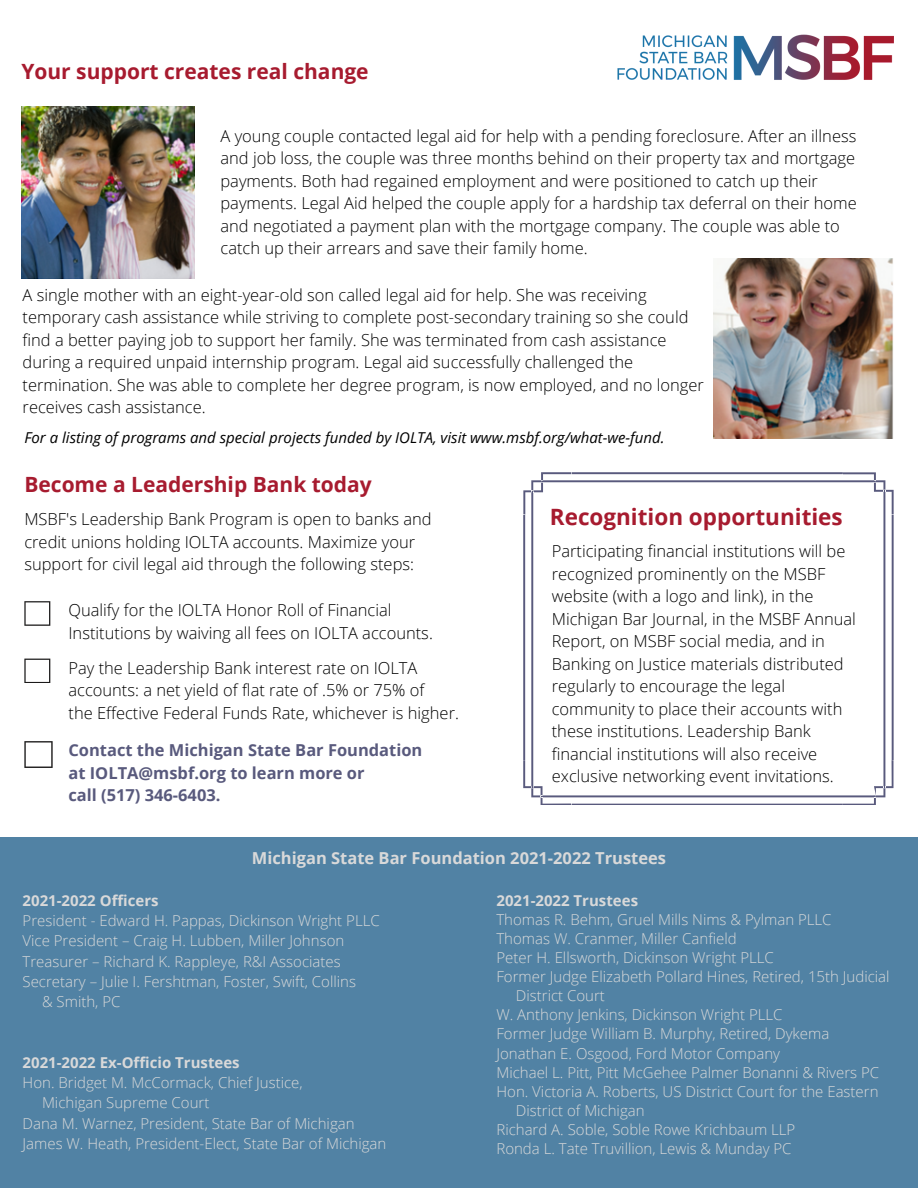
<style>
.page{position:relative;width:918px;height:1188px;background:#fff}
.page>*{position:absolute;margin:0;border:0;box-sizing:border-box;transform-origin:0 0}
.t1{font:700 22.5px "Open Sans";color:#a71b2f}
.t2{font:700 21px "Open Sans";color:#a71b2f}
.t3{font:300 16.5px/22.5px "Open Sans";color:#000}
.t4{font:700 16.5px/22.5px "Open Sans";color:#595a7d}
.t5{font:700 16.5px "Open Sans";color:#d9d9d9}
.t6{font:300 15px "Open Sans";color:#d9d9d9}
.t7{font:italic 15px "Open Sans";color:#000}
.t8{font:700 15px "Open Sans";color:#d9d9d9}
</style>
<div class="page">
<div style="left:0;top:837px;width:918px;height:351px;background:#5182a4"></div>
<svg style="left:523px;top:472px;width:371px;height:333px"></svg>
<svg style="left:24px;top:601px;width:26px;height:25px"></svg>
<svg style="left:24px;top:659px;width:26px;height:24px"></svg>
<img style="left:714px;top:258px;width:179px;height:180px">
<img style="left:21px;top:106px;width:174px;height:172px">
<img style="left:617px;top:34px;width:277px;height:46px">
<svg style="left:24px;top:741px;width:29px;height:27px"></svg>
<p class="t2" style="left:21px;top:57px;width:349px">Your support creates real change</p>
<p class="t3" style="left:221px;top:124px;width:638px">A young couple contacted legal aid for help with a pending foreclosure. After an illness and job loss, the couple was three months behind on their property tax and mortgage payments. Both had regained employment and were positioned to catch up their payments. Legal Aid helped the couple apply for a hardship tax deferral on their home and negotiated a payment plan with the mortgage company. The couple was able to catch up their arrears and save their family home.</p>
<p class="t3" style="left:23px;top:283px;width:683px">A single mother with an eight-year-old son called legal aid for help. She was receiving temporary cash assistance while striving to complete post-secondary training so she could find a better paying job to support her family. She was terminated from cash assistance during a required unpaid internship program. Legal aid successfully challenged the termination. She was able to complete her degree program, is now employed, and no longer receives cash assistance.</p>
<p class="t7" style="left:24px;top:427px;width:642px">For a listing of programs and special projects funded by IOLTA, visit www.msbf.org/what-we-fund.</p>
<p class="t2" style="left:24px;top:469px;width:349px">Become a Leadership Bank today</p>
<p class="t3" style="left:24px;top:508px;width:409px">MSBF's Leadership Bank Program is open to banks and credit unions holding IOLTA accounts. Maximize your support for civil legal aid through the following steps:</p>
<p class="t3" style="left:68px;top:599px;width:366px">Qualify for the IOLTA Honor Roll of Financial<br>Institutions by waiving all fees on IOLTA accounts.</p>
<p class="t3" style="left:68px;top:656px;width:392px">Pay the Leadership Bank interest rate on IOLTA accounts: a net yield of flat rate of .5% or 75% of<br>the Effective Federal Funds Rate, whichever is higher.</p>
<p class="t4" style="left:68px;top:739px;width:355px">Contact the Michigan State Bar Foundation at IOLTA@msbf.org to learn more or<br>call (517) 346-6403.</p>
<h1 class="t1" style="left:550px;top:501px;width:294px">Recognition opportunities</h1>
<p class="t3" style="left:552px;top:540px;width:306px">Participating financial institutions will be recognized prominently on the MSBF website (with a logo and link), in the Michigan Bar Journal, in the MSBF Annual Report, on MSBF social media, and in Banking on Justice materials distributed regularly to encourage the legal community to place their accounts with these institutions. Leadership Bank financial institutions will also receive exclusive networking event invitations.</p>
<p class="t5" style="left:252px;top:847px;width:416px">Michigan State Bar Foundation 2021-2022 Trustees</p>
<p class="t8" style="left:23px;top:890px;width:138px">2021-2022 Officers</p>
<p class="t6" style="left:23px;top:910px;width:359px">President - Edward H. Pappas, Dickinson Wright PLLC</p>
<p class="t6" style="left:23px;top:930px;width:323px">Vice President – Craig H. Lubben, Miller Johnson</p>
<p class="t6" style="left:23px;top:951px;width:320px">Treasurer – Richard K. Rappleye, R&amp;I Associates</p>
<p class="t6" style="left:23px;top:971px;width:335px">Secretary – Julie I. Fershtman, Foster, Swift, Collins</p>
<p class="t6" style="left:42px;top:991px;width:80px">&amp; Smith, PC</p>
<p class="t8" style="left:23px;top:1052px;width:219px">2021-2022 Ex-Officio Trustees</p>
<p class="t6" style="left:23px;top:1072px;width:282px">Hon. Bridget M. McCormack, Chief Justice,</p>
<p class="t6" style="left:42px;top:1092px;width:169px">Michigan Supreme Court</p>
<p class="t6" style="left:23px;top:1113px;width:334px">Dana M. Warnez, President, State Bar of Michigan</p>
<p class="t6" style="left:23px;top:1133px;width:365px">James W. Heath, President-Elect, State Bar of Michigan</p>
<p class="t8" style="left:496px;top:890px;width:143px">2021-2022 Trustees</p>
<p class="t6" style="left:496px;top:909px;width:337px">Thomas R. Behm, Gruel Mills Nims &amp; Pylman PLLC</p>
<p class="t6" style="left:496px;top:928px;width:242px">Thomas W. Cranmer, Miller Canfield</p>
<p class="t6" style="left:496px;top:947px;width:279px">Peter H. Ellsworth, Dickinson Wright PLLC</p>
<p class="t6" style="left:496px;top:966px;width:395px">Former Judge Elizabeth Pollard Hines, Retired, 15th Judicial</p>
<p class="t6" style="left:516px;top:985px;width:91px">District Court</p>
<p class="t6" style="left:496px;top:1004px;width:288px">W. Anthony Jenkins, Dickinson Wright PLLC</p>
<p class="t6" style="left:496px;top:1023px;width:334px">Former Judge William B. Murphy, Retired, Dykema</p>
<p class="t6" style="left:496px;top:1043px;width:285px">Jonathan E. Osgood, Ford Motor Company</p>
<p class="t6" style="left:496px;top:1062px;width:384px">Michael L. Pitt, Pitt McGehee Palmer Bonanni &amp; Rivers PC</p>
<p class="t6" style="left:496px;top:1081px;width:384px">Hon. Victoria A. Roberts, US District Court for the Eastern</p>
<p class="t6" style="left:516px;top:1100px;width:130px">District of Michigan</p>
<p class="t6" style="left:496px;top:1119px;width:300px">Richard A. Soble, Soble Rowe Krichbaum LLP</p>
<p class="t6" style="left:496px;top:1138px;width:297px">Ronda L. Tate Truvillion, Lewis &amp; Munday PC</p>
</div>
